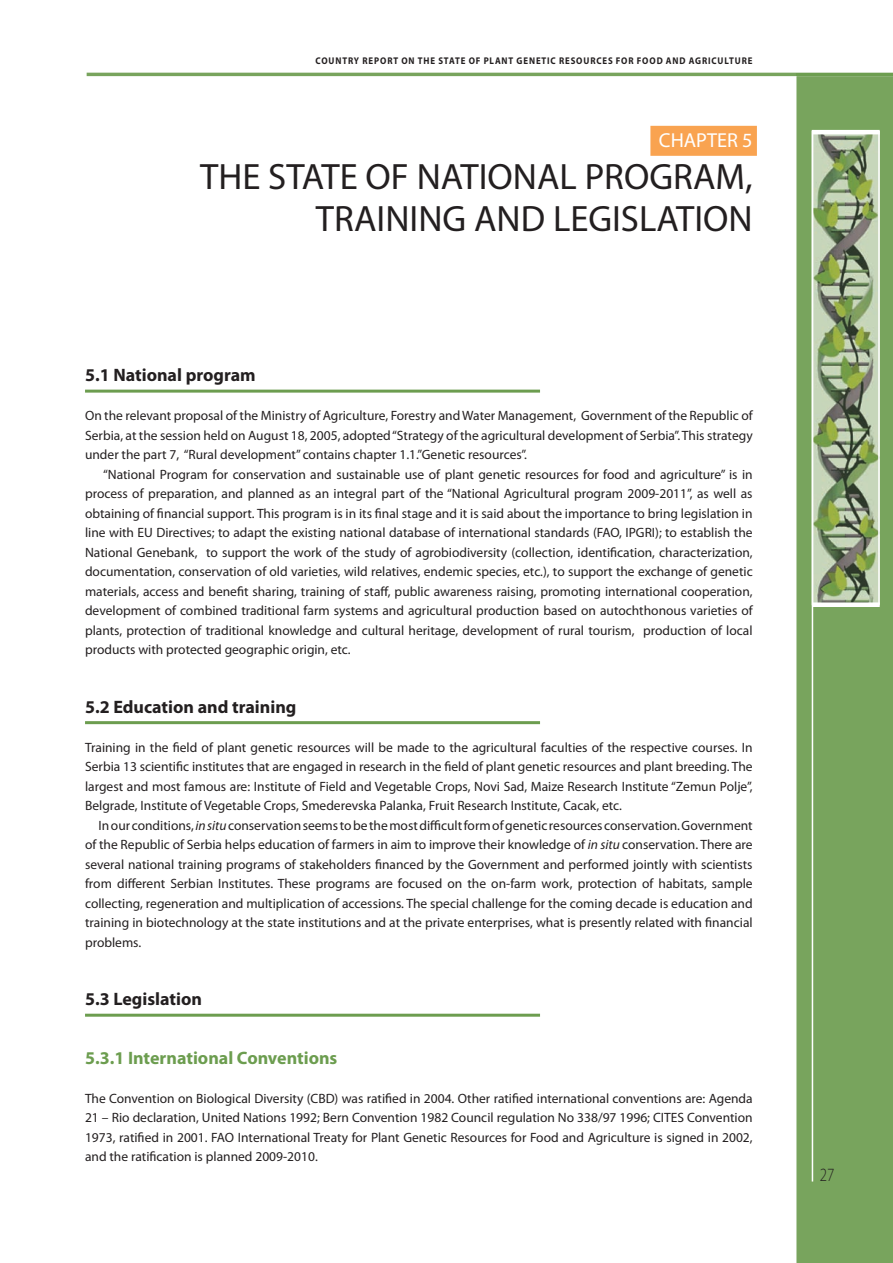
<style>
.page{position:relative;width:893px;height:1263px;background:#fff}
.page>*{position:absolute;margin:0;border:0;box-sizing:border-box;transform-origin:0 0}
.t1{font:36.75px/42px "Myriad Pro";color:#231f20;text-align:right}
.t2{font:20.25px "Myriad Pro";color:#fff}
.t3{font:300 18.75px "Myriad Pro";color:#231f20;scale:.8 1}
.t4{font:700 18px "Myriad Pro";color:#231f20}
.t5{font:700 18px "Myriad Pro";color:#6c9d4f}
.t6{font:13.5px/19.5px "Myriad Pro";color:#231f20;text-align:justify}
.t7{font:700 9.75px "Myriad Pro";letter-spacing:.1em;color:#231f20;scale:.9 1}
.s1{font-style:italic}
</style>
<div class="page">
<div style="left:796px;top:76px;width:97px;height:1187px;background:#78a45d"></div>
<img style="left:814px;top:134px;width:64px;height:468px">
<div style="left:812px;top:131px;width:68px;height:474px;border:1px solid #fff"></div>
<div style="left:813px;top:602px;width:67px;height:5px;background:#fff"></div>
<hr style="left:813px;top:130px;width:67px;height:4px;background:#fff">
<hr style="left:87px;top:73px;width:806px;height:3px;background:#78a45d">
<hr style="left:796px;top:74px;width:97px;height:2px;background:#6d9e50">
<hr style="left:812px;top:130px;width:1px;height:1051px;background:#fff">
<div style="left:650px;top:126px;width:107px;height:30px;background:#f9a350"></div>
<hr style="left:85px;top:390px;width:455px;height:3px;background:#6c9d4f">
<hr style="left:85px;top:721px;width:455px;height:3px;background:#6c9d4f">
<hr style="left:85px;top:1014px;width:455px;height:3px;background:#6c9d4f">
<p class="t7" style="left:315px;top:55px;width:487px">COUNTRY REPORT ON THE STATE OF PLANT GENETIC RESOURCES FOR FOOD AND AGRICULTURE</p>
<h2 class="t2" style="left:659px;top:128px;width:95px">CHAPTER 5</h2>
<h1 class="t1" style="left:200px;top:155px;width:554px">THE STATE OF NATIONAL PROGRAM,<br>TRAINING AND LEGISLATION</h1>
<h3 class="t4" style="left:85px;top:363px;width:172px">5.1 National program</h3>
<p class="t6" style="left:85px;top:406px;width:669px">On the relevant proposal of the Ministry of Agriculture, Forestry and Water Management, Government of the Republic of Serbia, at the session held on August 18, 2005, adopted “Strategy of the agricultural development of Serbia”. This strategy under the part 7, “Rural development” contains chapter 1.1.”Genetic resources”.</p>
<p class="t6" style="left:85px;top:464px;width:669px;text-indent:18px">“National Program for conservation and sustainable use of plant genetic resources for food and agriculture” is in process of preparation, and planned as an integral part of the “National Agricultural program 2009-2011”, as well as obtaining of financial support. This program is in its final stage and it is said about the importance to bring legislation in line with EU Directives; to adapt the existing national database of international standards (FAO, IPGRI); to establish the National Genebank, to support the work of the study of agrobiodiversity (collection, identification, characterization, documentation, conservation of old varieties, wild relatives, endemic species, etc.), to support the exchange of genetic materials, access and benefit sharing, training of staff, public awareness raising, promoting international cooperation, development of combined traditional farm systems and agricultural production based on autochthonous varieties of plants, protection of traditional knowledge and cultural heritage, development of rural tourism, production of local products with protected geographic origin, etc.</p>
<h3 class="t4" style="left:85px;top:695px;width:213px">5.2 Education and training</h3>
<p class="t6" style="left:85px;top:737px;width:669px">Training in the field of plant genetic resources will be made to the agricultural faculties of the respective courses. In Serbia 13 scientific institutes that are engaged in research in the field of plant genetic resources and plant breeding. The largest and most famous are: Institute of Field and Vegetable Crops, Novi Sad, Maize Research Institute “Zemun Polje”, Belgrade, Institute of Vegetable Crops, Smederevska Palanka, Fruit Research Institute, Cacak, etc.</p>
<p class="t6" style="left:85px;top:815px;width:669px;text-indent:14px">In our conditions, <span class="s1">in situ</span> conservation seems to be the most difficult form of genetic resources conservation. Government of the Republic of Serbia helps education of farmers in aim to improve their knowledge of <span class="s1">in situ</span> conservation. There are several national training programs of stakeholders financed by the Government and performed jointly with scientists from different Serbian Institutes. These programs are focused on the on-farm work, protection of habitats, sample collecting, regeneration and multiplication of accessions. The special challenge for the coming decade is education and training in biotechnology at the state institutions and at the private enterprises, what is presently related with financial problems.</p>
<h3 class="t4" style="left:85px;top:987px;width:118px">5.3 Legislation</h3>
<h3 class="t5" style="left:85px;top:1046px;width:254px">5.3.1 International Conventions</h3>
<p class="t6" style="left:85px;top:1088px;width:669px">The Convention on Biological Diversity (CBD) was ratified in 2004. Other ratified international conventions are: Agenda 21 – Rio declaration, United Nations 1992; Bern Convention 1982 Council regulation No 338/97 1996; CITES Convention 1973, ratified in 2001. FAO International Treaty for Plant Genetic Resources for Food and Agriculture is signed in 2002, and the ratification is planned 2009-2010.</p>
<h3 class="t3" style="left:820px;top:1163px;width:20px">27</h3>
</div>
